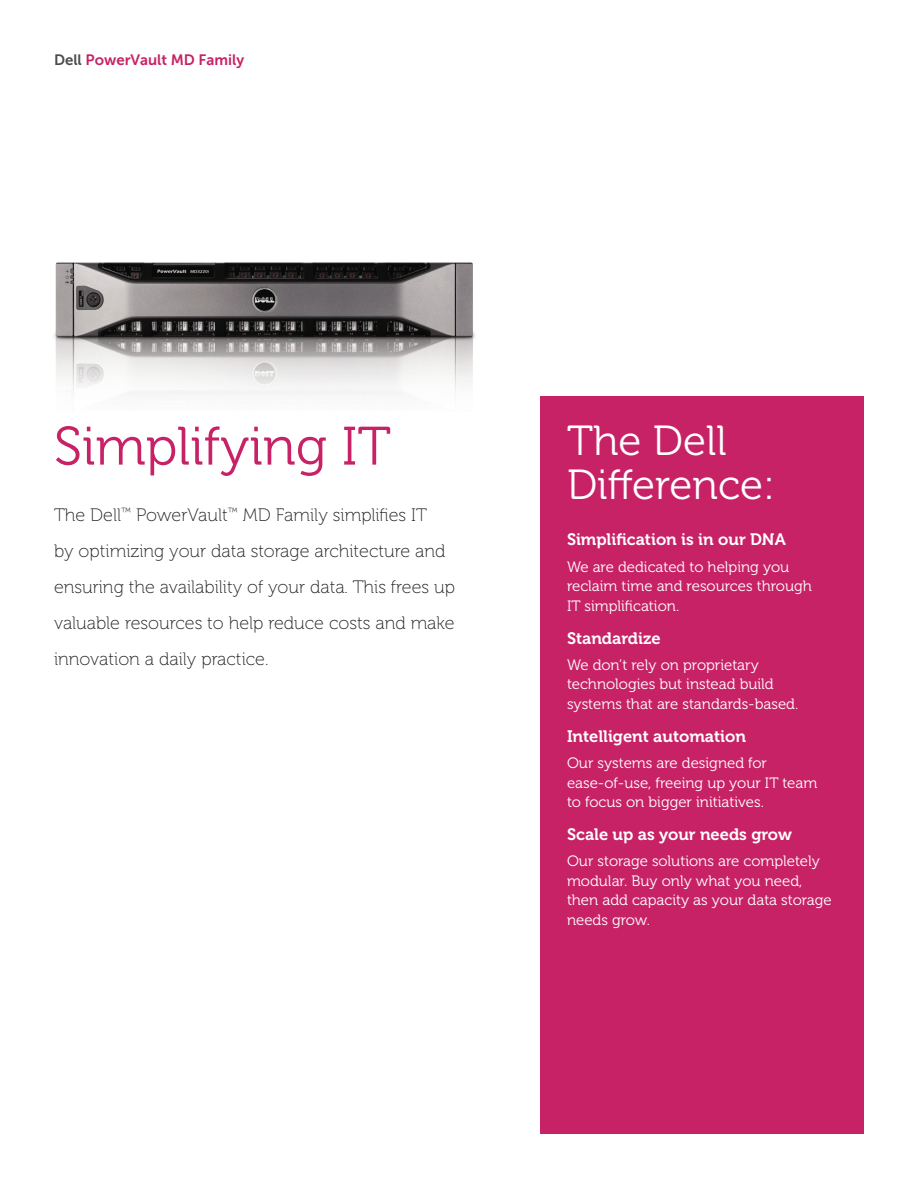
<style>
.page{position:relative;width:918px;height:1188px;background:#fff}
.page>*{position:absolute;margin:0;border:0;box-sizing:border-box;transform-origin:0 0}
.Section_Headers_1{font:54px "Museo For Dell 300";color:#c82267}
.Color_Box_Head{font:42px/43.5px "Museo For Dell 300";color:#fff}
.Page_2_Intro_Stateme{font:18px/36px "Museo For Dell 100";color:#231f20}
.Color_Box_Subhead_1{font:16.5px "Museo For Dell 700";color:#fff}
.Color_Box_Text_1{font:15px/19.5px "Museo For Dell 300";color:#fff}
.Product_Identifier{font:15px "Museo Sans For Dell 700";color:#c82267}
.s1{color:#4b4c4d}
</style>
<div class="page">
<img style="left:54px;top:262px;width:421px;height:133px">
<div style="left:540px;top:397px;width:324px;height:737px;background:#c82267"></div>
<p class="Product_Identifier" style="left:54px;top:52px;width:192px"><span class="s1">Dell</span> PowerVault MD Family</p>
<p class="Section_Headers_1" style="left:54px;top:417px;width:339px">Simplifying IT</p>
<p class="Page_2_Intro_Stateme" style="left:54px;top:497px;width:403px">The Dell<sup>™</sup> PowerVault<sup>™</sup> MD Family simplifies IT<br>by optimizing your data storage architecture and ensuring the availability of your data. This frees up valuable resources to help reduce costs and make innovation a daily practice.</p>
<p class="Color_Box_Head" style="left:567px;top:420px;width:210px">The Dell<br>Difference:</p>
<p class="Color_Box_Subhead_1" style="left:567px;top:531px;width:220px">Simplification is in our DNA</p>
<p class="Color_Box_Text_1" style="left:567px;top:557px;width:246px">We are dedicated to helping you reclaim time and resources through<br>IT simplification.</p>
<p class="Color_Box_Subhead_1" style="left:567px;top:629px;width:95px">Standardize</p>
<p class="Color_Box_Text_1" style="left:567px;top:655px;width:233px">We don’t rely on proprietary technologies but instead build systems that are standards-based.</p>
<p class="Color_Box_Subhead_1" style="left:567px;top:727px;width:181px">Intelligent automation</p>
<p class="Color_Box_Text_1" style="left:567px;top:754px;width:252px">Our systems are designed for ease-of-use, freeing up your IT team to focus on bigger initiatives.</p>
<p class="Color_Box_Subhead_1" style="left:567px;top:825px;width:226px">Scale up as your needs grow</p>
<p class="Color_Box_Text_1" style="left:567px;top:852px;width:266px">Our storage solutions are completely modular. Buy only what you need, then add capacity as your data storage needs grow.</p>
</div>
